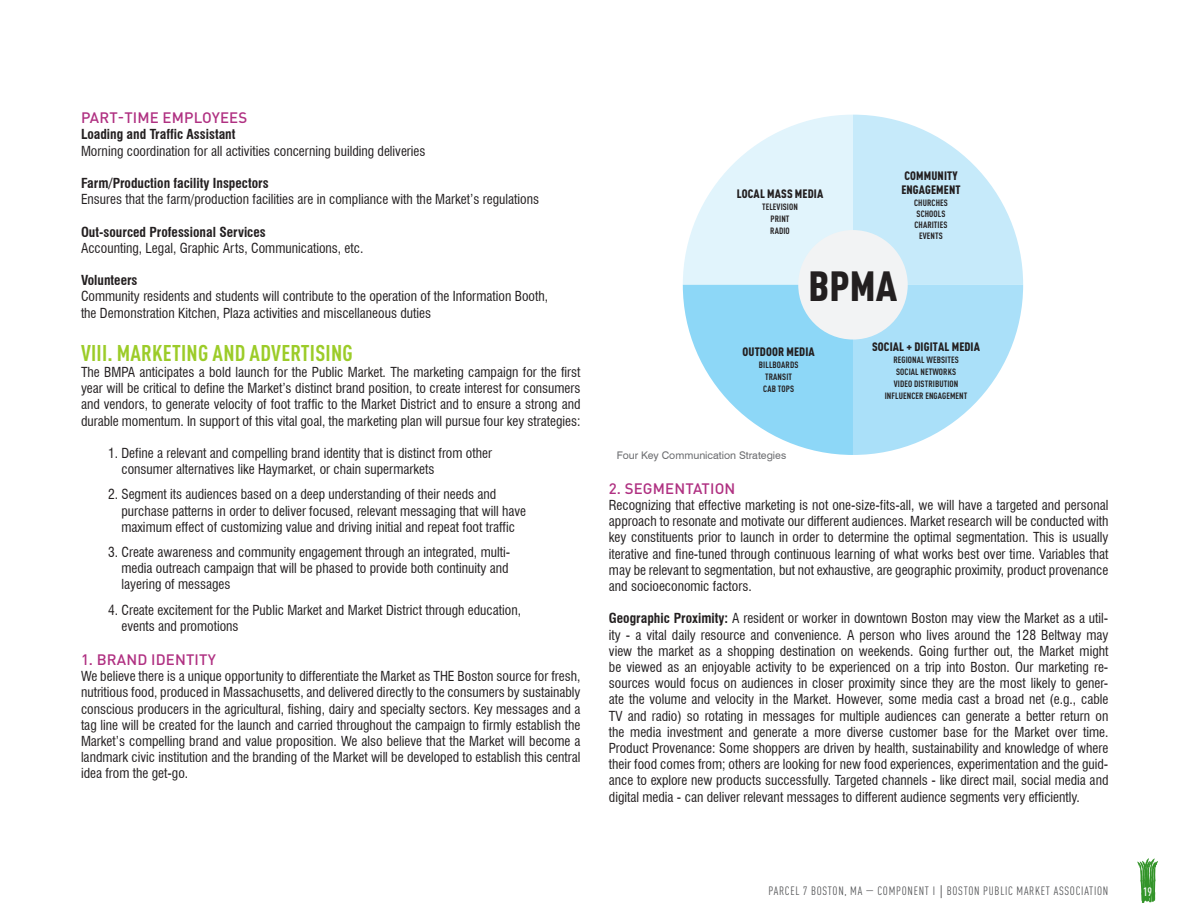
<style>
.page{position:relative;width:1188px;height:918px;background:#fff}
.page>*{position:absolute;margin:0;border:0;box-sizing:border-box;transform-origin:0 0}
.t1{font:900 condensed 41.7px "DINOT";color:#231f20}
.NOTES{font:700 condensed 22.5px "DINOT";letter-spacing:.01em;color:#9ccc29}
.SUBHEAD{font:500 15px "DINOT";letter-spacing:.01em;color:#b03182}
.Body{font:condensed 13.5px/16.2px "Swiss 721 BT";color:#231f20}
.Body-2{font:700 condensed 13.5px "Swiss 721 BT";color:#231f20}
.t2{font:900 condensed 12.15px/14.5px "DINOT";letter-spacing:.01em;color:#231f20}
.t3{font:condensed 12px "DINOT";letter-spacing:.06em;color:#57585a}
.t4{font:500 condensed 12px "DINOT";color:#fff}
.NOTES-2{font:10.5px "Swiss 721 BT";color:#6c6d70}
.t5{font:700 condensed 9px/12px "DINOT";letter-spacing:.01em;color:#231f20;text-align:center}
.s1{font-weight:700}
.s2{font-size:15px}
</style>
<div class="page">
<svg style="left:1137px;top:858px;width:21px;height:45px"></svg>
<svg style="left:683px;top:115px;width:340px;height:340px"></svg>
<div style="left:798px;top:230px;width:110px;height:110px;background:#f2f3f4;border-radius:50%"></div>
<p class="SUBHEAD" style="left:81px;top:108px;width:168px">PART-TIME EMPLOYEES</p>
<p class="Body" style="left:81px;top:126px;width:346px"><span class="s1">Loading and Traffic Assistant<br></span>Morning coordination for all activities concerning building deliveries</p>
<p class="Body" style="left:81px;top:175px;width:460px"><span class="s1">Farm/Production facility Inspectors<br></span>Ensures that the farm/production facilities are in compliance with the Market’s regulations</p>
<p class="Body-2" style="left:81px;top:224px;width:186px">Out-sourced Professional Services</p>
<p class="Body" style="left:81px;top:240px;width:284px">Accounting, Legal, Graphic Arts, Communications, etc.</p>
<p class="Body-2" style="left:81px;top:272px;width:58px">Volunteers</p>
<p class="Body" style="left:81px;top:288px;width:469px">Community residents and students will contribute to the operation of the Information Booth,</p>
<p class="Body" style="left:81px;top:305px;width:352px">the Demonstration Kitchen, Plaza activities and miscellaneous duties</p>
<p class="NOTES" style="left:81px;top:339px;width:273px">VIII. MARKETING AND ADVERTISING</p>
<p class="Body" style="left:81px;top:364px;width:501px;text-align:justify">The BMPA anticipates a bold launch for the Public Market. The marketing campaign for the first year will be critical to define the Market’s distinct brand position, to create interest for consumers and vendors, to generate velocity of foot traffic to the Market District and to ensure a strong and durable momentum. In support of this vital goal, the marketing plan will pursue four key strategies:</p>
<p class="Body" style="left:121px;top:445px;width:372px;text-indent:-13px">1. Define a relevant and compelling brand identity that is distinct from other consumer alternatives like Haymarket, or chain supermarkets</p>
<p class="Body" style="left:121px;top:486px;width:406px;text-indent:-13px">2. Segment its audiences based on a deep understanding of their needs and purchase patterns in order to deliver focused, relevant messaging that will have maximum effect of customizing value and driving initial and repeat foot traffic</p>
<p class="Body" style="left:121px;top:544px;width:390px;text-align:justify;text-indent:-13px">3. Create awareness and community engagement through an integrated, multi&shy;media outreach campaign that will be phased to provide both continuity and layering of messages</p>
<p class="Body" style="left:121px;top:602px;width:401px;text-indent:-13px">4. Create excitement for the Public Market and Market District through education, events and promotions</p>
<p class="SUBHEAD" style="left:81px;top:649px;width:136px">1. BRAND IDENTITY</p>
<p class="Body" style="left:81px;top:668px;width:501px;text-align:justify">We believe there is a unique opportunity to differentiate the Market as THE Boston source for fresh, nutritious food, produced in Massachusetts, and delivered directly to the consumers by sustainably conscious producers in the agricultural, fishing, dairy and specialty sectors. Key messages and a tag line will be created for the launch and carried throughout the campaign to firmly establish the Market’s compelling brand and value proposition. We also believe that the Market will become a landmark civic institution and the branding of the Market will be developed to establish this central idea from the get-go.</p>
<p class="t2" style="left:737px;top:186px;width:88px">LOCAL MASS MEDIA</p>
<p class="t5" style="left:762px;top:201px;width:37px">TELEVISION<br>PRINT<br>RADIO</p>
<p class="t2" style="left:901px;top:168px;width:61px">COMMUNITY<br>ENGAGEMENT</p>
<p class="t5" style="left:914px;top:197px;width:35px;line-height:11.1px">CHURCHES<br>SCHOOLS<br>CHARITIES<br>EVENTS</p>
<p class="t1" style="left:809px;top:260px;width:90px">BPMA</p>
<p class="t2" style="left:743px;top:344px;width:74px">OUTDOOR MEDIA</p>
<p class="t5" style="left:759px;top:359px;width:41px">BILLBOARDS<br>TRANSIT<br>CAB TOPS</p>
<p class="NOTES-2" style="left:617px;top:449px;width:171px">Four Key Communication Strategies</p>
<p class="t2" style="left:872px;top:339px;width:109px">SOCIAL + DIGITAL MEDIA</p>
<p class="t5" style="left:885px;top:354px;width:84px">REGIONAL WEBSITES<br>SOCIAL NETWORKS<br>VIDEO DISTRIBUTION<br>INFLUENCER ENGAGEMENT</p>
<p class="SUBHEAD" style="left:609px;top:478px;width:128px">2. SEGMENTATION</p>
<p class="Body" style="left:609px;top:497px;width:501px;text-align:justify">Recognizing that effective marketing is not one-size-fits-all, we will have a targeted and personal approach to resonate and motivate our different audiences. Market research will be conducted with key constituents prior to launch in order to determine the optimal segmentation. This is usually iterative and fine-tuned through continuous learning of what works best over time. Variables that may be relevant to segmentation, but not exhaustive, are geographic proximity, product provenance and socioeconomic factors.</p>
<p class="Body" style="left:609px;top:610px;width:501px;text-align:justify"><span class="s1">Geographic Proximity:</span> A resident or worker in downtown Boston may view the Market as a util&shy;ity - a vital daily resource and convenience. A person who lives around the 128 Beltway may view the market as a shopping destination on weekends. Going further out, the Market might be viewed as an enjoyable activity to be experienced on a trip into Boston. Our marketing re&shy;sources would focus on audiences in closer proximity since they are the most likely to gener&shy;ate the volume and velocity in the Market. However, some media cast a broad net (e.g., cable TV and radio) so rotating in messages for multiple audiences can generate a better return on the media investment and generate a more diverse customer base for the Market over time.<br>Product Provenance: Some shoppers are driven by health, sustainability and knowledge of where their food comes from; others are looking for new food experiences, experimentation and the guid&shy;ance to explore new products successfully. Targeted channels - like direct mail, social media and digital media - can deliver relevant messages to different audience segments very efficiently.</p>
<p class="t3" style="left:769px;top:884px;width:341px">PARCEL 7 BOSTON, MA — COMPONENT I <span class="s2">|</span> BOSTON PUBLIC MARKET ASSOCIATION</p>
<p class="t4" style="left:1143px;top:884px;width:11px">19</p>
</div>
